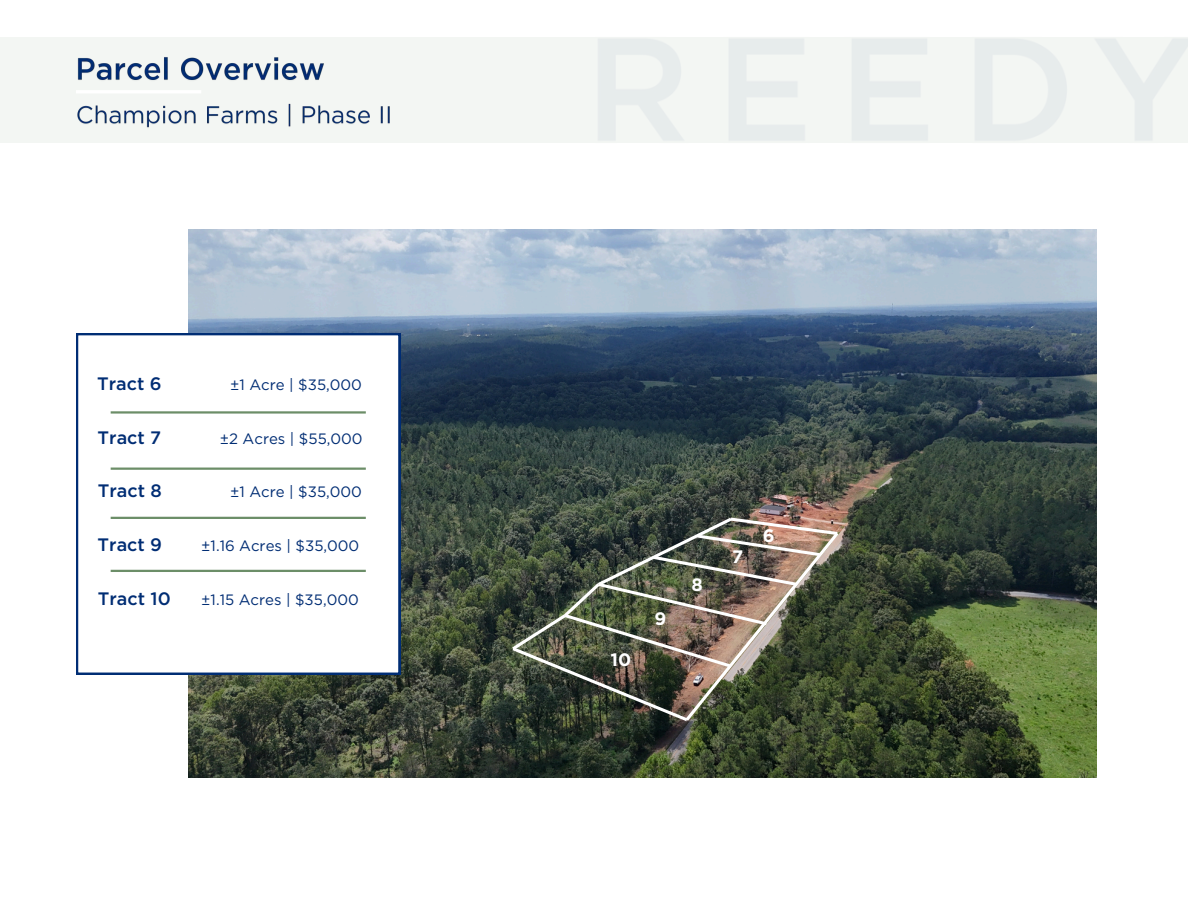
<style>
.page{position:relative;width:1188px;height:918px;background:#fff}
.page>*{position:absolute;margin:0;border:0;box-sizing:border-box;transform-origin:0 0}
.t1{font:500 18px "Gotham";color:#002d74}
.t2{font:700 18px "Gotham";color:#fff}
.t3{font:15px "Gotham";color:#002d74}
</style>
<div class="page">
<div style="left:0;top:38px;width:1188px;height:105px;background:#f3f6f3"></div>
<hr style="left:76px;top:90px;width:125px;height:3px;background:#fff">
<img style="left:77px;top:57px;width:247px;height:24px">
<img style="left:77px;top:103px;width:313px;height:25px">
<img style="left:188px;top:230px;width:908px;height:548px">
<img style="left:509px;top:515px;width:333px;height:209px">
<svg style="left:76px;top:333px;width:324px;height:342px"></svg>
<hr style="left:111px;top:411px;width:255px;height:3px;background:#6c8e68">
<hr style="left:111px;top:468px;width:255px;height:2px;background:#6c8e68">
<hr style="left:111px;top:517px;width:255px;height:2px;background:#6c8e68">
<hr style="left:111px;top:570px;width:255px;height:2px;background:#6c8e68">
<p class="t1" style="left:97px;top:375px;width:66px">Tract 6</p>
<p class="t1" style="left:98px;top:429px;width:65px">Tract 7</p>
<p class="t1" style="left:98px;top:483px;width:66px">Tract 8</p>
<p class="t1" style="left:98px;top:537px;width:66px">Tract 9</p>
<p class="t1" style="left:98px;top:591px;width:74px">Tract 10</p>
<p class="t3" style="left:230px;top:375px;width:133px">±1 Acre | $35,000</p>
<h3 class="t3" style="left:220px;top:429px;width:144px">±2 Acres | $55,000</h3>
<p class="t3" style="left:230px;top:483px;width:133px">±1 Acre | $35,000</p>
<h3 class="t3" style="left:201px;top:537px;width:160px">±1.16 Acres | $35,000</h3>
<p class="t3" style="left:201px;top:591px;width:159px">±1.15 Acres | $35,000</p>
<h3 class="t2" style="left:611px;top:648px;width:22px">10</h3>
<p class="t2" style="left:655px;top:608px;width:13px">9</p>
<h3 class="t2" style="left:692px;top:574px;width:13px">8</h3>
<p class="t2" style="left:732px;top:546px;width:13px">7</p>
<h3 class="t2" style="left:763px;top:524px;width:13px">6</h3>
</div>
